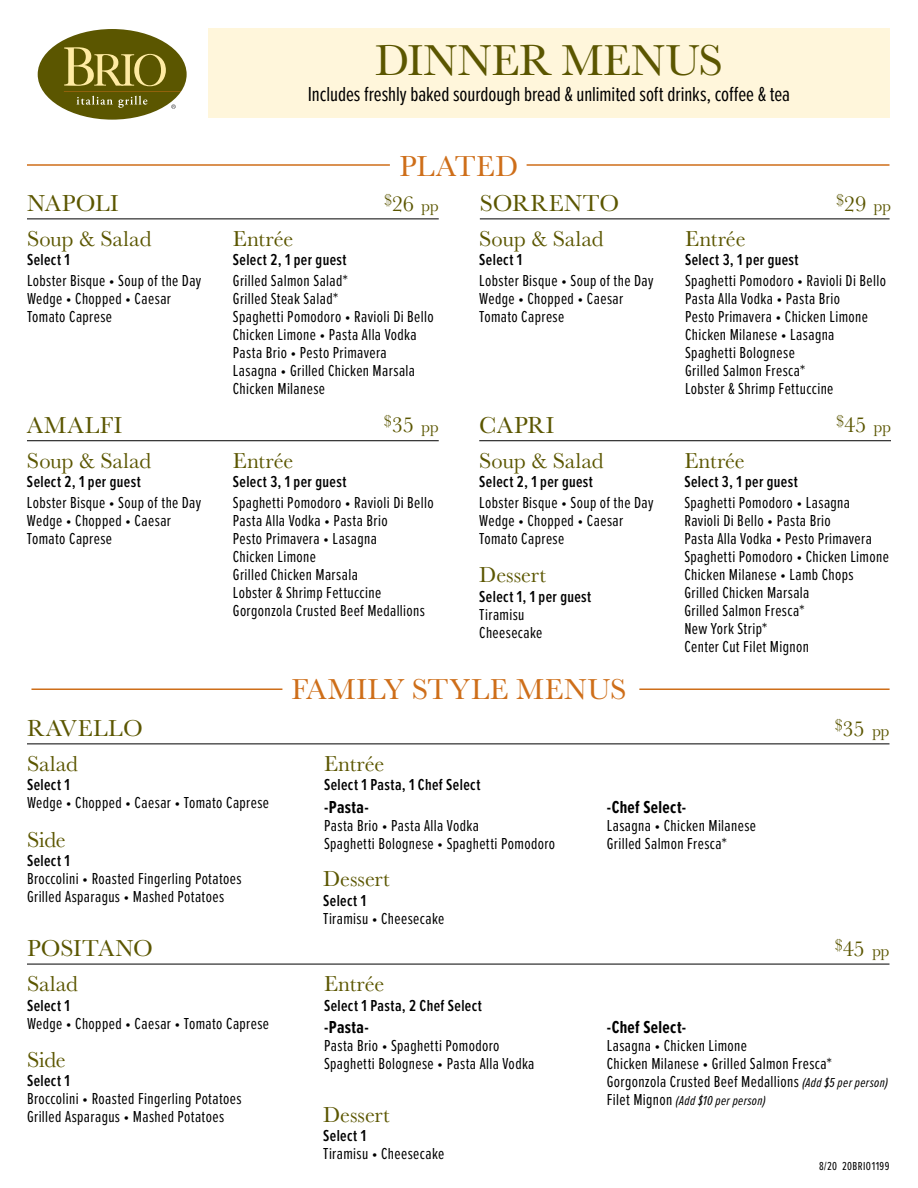
<style>
.page{position:relative;width:918px;height:1188px;background:#fff}
.page>*{position:absolute;margin:0;border:0;box-sizing:border-box;transform-origin:0 0}
.t1{font:45px "Baskerville";color:#5b5600}
.t2{font:30px "Baskerville";letter-spacing:.02em;color:#ce6e19}
.t3{font:24px "Baskerville";letter-spacing:.02em;color:#5b5600}
.t4{font:24px "Baskerville";color:#5b5600}
.t5{font:22.5px "Baskerville";color:#5b5600}
.t6{font:21px "Proxima Nova Ex Cn";letter-spacing:-.005em;color:#000}
.t7{font:700 18px "Proxima Nova Ex Cn";letter-spacing:.02em;color:#000}
.t8{font:16.5px/18px "Proxima Nova Ex Cn";letter-spacing:.02em;color:#000}
.t9{font:600 16.5px "Proxima Nova Ex Cn";letter-spacing:.025em;color:#000}
.t10{font:16.5px "Baskerville";letter-spacing:-.005em;color:#5b5600}
.t11{font:italic 13.5px "Proxima Nova Ex Cn";letter-spacing:.03em;color:#000}
.t12{font:12px "Proxima Nova Ex Cn";letter-spacing:.035em;color:#000}
.s1{font-size:22.5px}
.s2{font-style:italic;font-size:13.5px}
.s3{font-style:normal;font-size:16.5px}
</style>
<div class="page">
<div style="left:208px;top:28px;width:682px;height:90px;background:#fff6db"></div>
<div style="left:38px;top:29px;width:149px;height:91px;background:#5b5600;border-radius:50%"></div>
<hr style="left:64px;top:91px;width:117px;height:1px;background:#ce6e19">
<svg style="left:64px;top:47px;width:102px;height:39px"></svg>
<svg style="left:77px;top:96px;width:70px;height:12px"></svg>
<svg style="left:171px;top:104px;width:5px;height:5px"></svg>
<hr style="left:27px;top:219px;width:412px;height:1px;background:#000">
<hr style="left:27px;top:744px;width:863px;height:1px;background:#000">
<hr style="left:27px;top:964px;width:863px;height:1px;background:#000">
<hr style="left:480px;top:219px;width:410px;height:1px;background:#000">
<hr style="left:27px;top:440px;width:412px;height:1px;background:#000">
<hr style="left:527px;top:164px;width:363px;height:2px;background:#ce6e19">
<hr style="left:27px;top:164px;width:363px;height:2px;background:#ce6e19">
<hr style="left:31px;top:688px;width:251px;height:2px;background:#ce6e19">
<hr style="left:639px;top:688px;width:251px;height:2px;background:#ce6e19">
<hr style="left:479px;top:440px;width:412px;height:1px;background:#000">
<h1 class="t1" style="left:375px;top:32px;width:349px">DINNER MENUS</h1>
<p class="t6" style="left:308px;top:78px;width:484px">Includes freshly baked sourdough bread &amp; unlimited soft drinks, coffee &amp; tea</p>
<h2 class="t2" style="left:400px;top:147px;width:120px">PLATED</h2>
<h3 class="t3" style="left:27px;top:188px;width:93px">NAPOLI</h3>
<p class="t10" style="left:384px;top:195px;width:56px">$<span class="s1">26</span> pp</p>
<h3 class="t3" style="left:480px;top:188px;width:141px">SORRENTO</h3>
<p class="t10" style="left:836px;top:195px;width:56px">$<span class="s1">29</span> pp</p>
<h3 class="t5" style="left:27px;top:224px;width:126px">Soup &amp; Salad</h3>
<p class="t9" style="left:27px;top:248px;width:44px">Select 1</p>
<p class="t8" style="left:27px;top:271px;width:176px">Lobster Bisque • Soup of the Day<br>Wedge • Chopped • Caesar<br>Tomato Caprese</p>
<h3 class="t5" style="left:233px;top:224px;width:62px">Entrée</h3>
<p class="t9" style="left:233px;top:248px;width:115px">Select 2, 1 per guest</p>
<p class="t8" style="left:233px;top:271px;width:202px">Grilled Salmon Salad*<br>Grilled Steak Salad*<br>Spaghetti Pomodoro • Ravioli Di Bello<br>Chicken Limone • Pasta Alla Vodka<br>Pasta Brio • Pesto Primavera<br>Lasagna • Grilled Chicken Marsala<br>Chicken Milanese</p>
<h3 class="t5" style="left:479px;top:224px;width:126px">Soup &amp; Salad</h3>
<p class="t9" style="left:479px;top:248px;width:44px">Select 1</p>
<p class="t8" style="left:479px;top:271px;width:176px">Lobster Bisque • Soup of the Day<br>Wedge • Chopped • Caesar<br>Tomato Caprese</p>
<h3 class="t5" style="left:685px;top:224px;width:62px">Entrée</h3>
<p class="t9" style="left:685px;top:248px;width:115px">Select 3, 1 per guest</p>
<p class="t8" style="left:685px;top:271px;width:202px">Spaghetti Pomodoro • Ravioli Di Bello<br>Pasta Alla Vodka • Pasta Brio<br>Pesto Primavera • Chicken Limone<br>Chicken Milanese • Lasagna<br>Spaghetti Bolognese<br>Grilled Salmon Fresca*<br>Lobster &amp; Shrimp Fettuccine</p>
<h3 class="t3" style="left:27px;top:410px;width:97px">AMALFI</h3>
<p class="t10" style="left:384px;top:417px;width:56px">$<span class="s1">35</span> pp</p>
<h3 class="t3" style="left:479px;top:410px;width:77px">CAPRI</h3>
<p class="t10" style="left:836px;top:417px;width:56px">$<span class="s1">45</span> pp</p>
<h3 class="t5" style="left:27px;top:446px;width:126px">Soup &amp; Salad</h3>
<p class="t9" style="left:27px;top:470px;width:115px">Select 2, 1 per guest</p>
<p class="t8" style="left:27px;top:493px;width:176px">Lobster Bisque • Soup of the Day<br>Wedge • Chopped • Caesar<br>Tomato Caprese</p>
<h3 class="t5" style="left:233px;top:446px;width:62px">Entrée</h3>
<p class="t9" style="left:233px;top:470px;width:115px">Select 3, 1 per guest</p>
<p class="t8" style="left:233px;top:493px;width:202px">Spaghetti Pomodoro • Ravioli Di Bello<br>Pasta Alla Vodka • Pasta Brio<br>Pesto Primavera • Lasagna<br>Chicken Limone<br>Grilled Chicken Marsala<br>Lobster &amp; Shrimp Fettuccine<br>Gorgonzola Crusted Beef Medallions</p>
<h3 class="t5" style="left:479px;top:446px;width:126px">Soup &amp; Salad</h3>
<p class="t9" style="left:479px;top:470px;width:115px">Select 2, 1 per guest</p>
<p class="t8" style="left:479px;top:493px;width:176px">Lobster Bisque • Soup of the Day<br>Wedge • Chopped • Caesar<br>Tomato Caprese</p>
<h3 class="t5" style="left:479px;top:561px;width:68px">Dessert</h3>
<p class="t9" style="left:479px;top:584px;width:114px">Select 1, 1 per guest</p>
<p class="t8" style="left:479px;top:605px;width:65px">Tiramisu<br>Cheesecake</p>
<h3 class="t5" style="left:684px;top:446px;width:62px">Entrée</h3>
<p class="t9" style="left:684px;top:470px;width:115px">Select 3, 1 per guest</p>
<p class="t8" style="left:684px;top:493px;width:206px">Spaghetti Pomodoro • Lasagna<br>Ravioli Di Bello • Pasta Brio<br>Pasta Alla Vodka • Pesto Primavera<br>Spaghetti Pomodoro • Chicken Limone<br>Chicken Milanese • Lamb Chops<br>Grilled Chicken Marsala<br>Grilled Salmon Fresca*<br>New York Strip*<br>Center Cut Filet Mignon</p>
<h2 class="t2" style="left:291px;top:670px;width:337px">FAMILY STYLE MENUS</h2>
<h3 class="t3" style="left:27px;top:713px;width:117px">RAVELLO</h3>
<p class="t10" style="left:835px;top:720px;width:56px">$<span class="s1">35</span> pp</p>
<h3 class="t5" style="left:27px;top:749px;width:52px">Salad</h3>
<p class="t9" style="left:27px;top:773px;width:44px">Select 1</p>
<p class="t8" style="left:27px;top:793px;width:244px">Wedge • Chopped • Caesar • Tomato Caprese</p>
<h3 class="t5" style="left:27px;top:825px;width:40px">Side</h3>
<p class="t9" style="left:27px;top:849px;width:44px">Select 1</p>
<p class="t8" style="left:27px;top:869px;width:216px">Broccolini • Roasted Fingerling Potatoes<br>Grilled Asparagus • Mashed Potatoes</p>
<h3 class="t5" style="left:324px;top:749px;width:62px">Entrée</h3>
<p class="t9" style="left:324px;top:773px;width:158px">Select 1 Pasta, 1 Chef Select</p>
<p class="t7" style="left:324px;top:794px;width:46px">-Pasta-</p>
<p class="t8" style="left:324px;top:816px;width:233px">Pasta Brio • Pasta Alla Vodka<br>Spaghetti Bolognese • Spaghetti Pomodoro</p>
<p class="t7" style="left:607px;top:794px;width:81px">-Chef Select-</p>
<p class="t8" style="left:607px;top:816px;width:151px">Lasagna • Chicken Milanese<br>Grilled Salmon Fresca*</p>
<h3 class="t5" style="left:323px;top:865px;width:68px">Dessert</h3>
<p class="t9" style="left:323px;top:888px;width:44px">Select 1</p>
<p class="t8" style="left:323px;top:909px;width:123px">Tiramisu • Cheesecake</p>
<h3 class="t4" style="left:27px;top:933px;width:127px">POSITANO</h3>
<p class="t10" style="left:835px;top:940px;width:56px">$<span class="s1">45</span> pp</p>
<h3 class="t5" style="left:27px;top:969px;width:52px">Salad</h3>
<p class="t9" style="left:27px;top:993px;width:44px">Select 1</p>
<p class="t8" style="left:27px;top:1013px;width:244px">Wedge • Chopped • Caesar • Tomato Caprese</p>
<h3 class="t5" style="left:27px;top:1045px;width:40px">Side</h3>
<p class="t9" style="left:27px;top:1069px;width:44px">Select 1</p>
<p class="t8" style="left:27px;top:1089px;width:216px">Broccolini • Roasted Fingerling Potatoes<br>Grilled Asparagus • Mashed Potatoes</p>
<h3 class="t5" style="left:324px;top:969px;width:62px">Entrée</h3>
<p class="t9" style="left:324px;top:993px;width:159px">Select 1 Pasta, 2 Chef Select</p>
<p class="t7" style="left:324px;top:1014px;width:46px">-Pasta-</p>
<p class="t8" style="left:324px;top:1036px;width:212px">Pasta Brio • Spaghetti Pomodoro<br>Spaghetti Bolognese • Pasta Alla Vodka</p>
<h3 class="t5" style="left:323px;top:1100px;width:68px">Dessert</h3>
<p class="t9" style="left:323px;top:1124px;width:44px">Select 1</p>
<p class="t8" style="left:323px;top:1144px;width:123px">Tiramisu • Cheesecake</p>
<p class="t7" style="left:607px;top:1014px;width:81px">-Chef Select-</p>
<p class="t8" style="left:607px;top:1036px;width:283px">Lasagna • Chicken Limone<br>Chicken Milanese • Grilled Salmon Fresca*<br>Gorgonzola Crusted Beef Medallions <span class="s2">(Add $5 per person)</span></p>
<p class="t11" style="left:607px;top:1091px;width:160px"><span class="s3">Filet Mignon</span> (Add $10 per person)</p>
<p class="t12" style="left:819px;top:1158px;width:72px">8/20 20BRIO1199</p>
</div>
